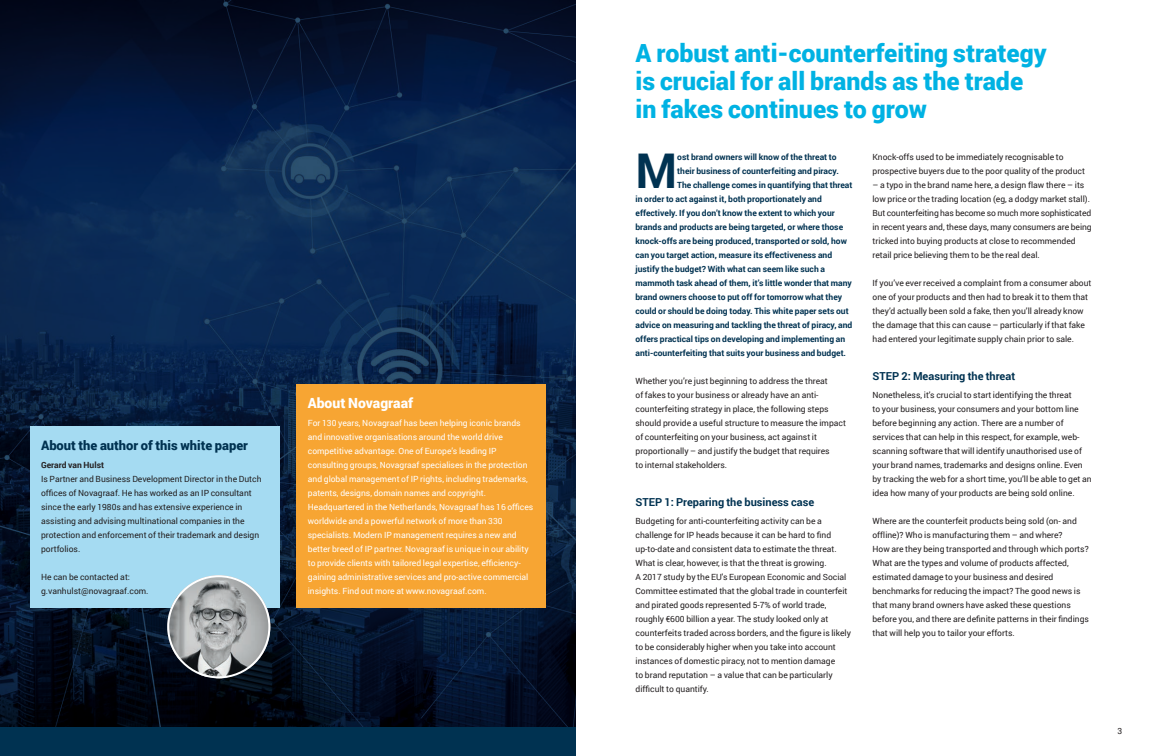
<style>
.page{position:relative;width:1152px;height:756px;background:#fff}
.page>*{position:absolute;margin:0;border:0;box-sizing:border-box;transform-origin:0 0}
.t1{font:700 47.9px "Roboto";color:#003251}
.t2{font:900 25px/28px "Roboto";color:#00b2e3}
.t3{font:900 14px "Roboto";color:#fff}
.t4{font:900 13px "Roboto";color:#003251}
.t5{font:700 11px "Roboto";color:#003251}
.t6{font:8.5px/14px "Roboto";color:#231f20}
.t7{font:700 8.5px "Roboto";color:#003251}
.t8{font:8.5px/14px "Roboto";color:#fff}
.t9{font:700 8.5px "Roboto";color:#231f20}
</style>
<div class="page">
<img style="left:0;top:0;width:576px;height:727px">
<div style="left:0;top:728px;width:576px;height:28px;background:#003251"></div>
<div style="left:30px;top:426px;width:249px;height:182px;background:#a5dbf2"></div>
<div style="left:297px;top:384px;width:249px;height:224px;background:#f7a533"></div>
<img style="left:167px;top:575px;width:103px;height:103px;border-radius:52px">
<div style="left:167px;top:575px;width:103px;height:103px;border:2px solid #fff;border-radius:50%"></div>
<h3 class="t4" style="left:41px;top:437px;width:208px">About the author of this white paper</h3>
<p class="t9" style="left:41px;top:459px;width:64px">Gerard van Hulst</p>
<p class="t6" style="left:41px;top:472px;width:222px">Is Partner and Business Development Director in the Dutch offices of Novagraaf. He has worked as an IP consultant since the early 1980s and has extensive experience in assisting and advising multinational companies in the protection and enforcement of their trademark and design portfolios.</p>
<p class="t6" style="left:41px;top:570px;width:109px">He can be contacted at: g.vanhulst@novagraaf.com.</p>
<h3 class="t3" style="left:308px;top:393px;width:107px">About Novagraaf</h3>
<p class="t8" style="left:308px;top:416px;width:227px">For 130 years, Novagraaf has been helping iconic brands and innovative organisations around the world drive competitive advantage. One of Europe’s leading IP consulting groups, Novagraaf specialises in the protection and global management of IP rights, including trademarks, patents, designs, domain names and copyright.<br>Headquartered in the Netherlands, Novagraaf has 16 offices worldwide and a powerful network of more than 330 specialists. Modern IP management requires a new and better breed of IP partner. Novagraaf is unique in our ability to provide clients with tailored legal expertise, efficiency&shy;gaining administrative services and pro-active commercial insights. Find out more at www.novagraaf.com.</p>
<h2 class="t2" style="left:636px;top:38px;width:413px">A robust anti-counterfeiting strategy is crucial for all brands as the trade in fakes continues to grow</h2>
<h1 class="t1" style="left:636px;top:138px;width:43px">M</h1>
<p class="t7" style="left:677px;top:151px;width:161px">ost brand owners will know of the threat to</p>
<p class="t6" style="left:873px;top:150px;width:214px">Knock-offs used to be immediately recognisable to prospective buyers due to the poor quality of the product</p>
<p class="t6" style="left:873px;top:178px;width:221px">– a typo in the brand name here, a design flaw there – its low price or the trading location (eg, a dodgy market stall).<br>But counterfeiting has become so much more sophisticated in recent years and, these days, many consumers are being tricked into buying products at close to recommended retail price believing them to be the real deal.</p>
<p class="t6" style="left:873px;top:276px;width:221px">If you’ve ever received a complaint from a consumer about one of your products and then had to break it to them that they’d actually been sold a fake, then you’ll already know the damage that this can cause – particularly if that fake had entered your legitimate supply chain prior to sale.</p>
<p class="t5" style="left:873px;top:369px;width:144px">STEP 2: Measuring the threat</p>
<p class="t6" style="left:873px;top:388px;width:221px">Nonetheless, it’s crucial to start identifying the threat<br>to your business, your consumers and your bottom line before beginning any action. There are a number of services that can help in this respect, for example, web&shy;scanning software that will identify unauthorised use of your brand names, trademarks and designs online. Even by tracking the web for a short time, you’ll be able to get an idea how many of your products are being sold online.</p>
<p class="t6" style="left:873px;top:514px;width:218px">Where are the counterfeit products being sold (on- and offline)? Who is manufacturing them – and where?<br>How are they being transported and through which ports?<br>What are the types and volume of products affected, estimated damage to your business and desired benchmarks for reducing the impact? The good news is that many brand owners have asked these questions before you, and there are definite patterns in their findings that will help you to tailor your efforts.</p>
<p class="t7" style="left:677px;top:165px;width:163px">their business of counterfeiting and piracy.</p>
<p class="t7" style="left:677px;top:179px;width:177px">The challenge comes in quantifying that threat</p>
<p class="t7" style="left:636px;top:193px;width:188px">in order to act against it, both proportionately and</p>
<p class="t7" style="left:636px;top:207px;width:201px">effectively. If you don’t know the extent to which your</p>
<p class="t7" style="left:636px;top:221px;width:209px">brands and products are being targeted, or where those</p>
<p class="t7" style="left:636px;top:235px;width:213px">knock-offs are being produced, transported or sold, how</p>
<p class="t7" style="left:636px;top:249px;width:198px">can you target action, measure its effectiveness and</p>
<p class="t7" style="left:636px;top:263px;width:191px">justify the budget? With what can seem like such a</p>
<p class="t7" style="left:636px;top:277px;width:218px">mammoth task ahead of them, it’s little wonder that many</p>
<p class="t7" style="left:636px;top:291px;width:208px">brand owners choose to put off for tomorrow what they</p>
<p class="t7" style="left:636px;top:305px;width:215px">could or should be doing today. This white paper sets out</p>
<p class="t7" style="left:636px;top:319px;width:218px">advice on measuring and tackling the threat of piracy, and</p>
<p class="t7" style="left:636px;top:333px;width:211px">offers practical tips on developing and implementing an</p>
<p class="t7" style="left:636px;top:347px;width:212px">anti-counterfeiting that suits your business and budget.</p>
<p class="t6" style="left:636px;top:374px;width:212px">Whether you’re just beginning to address the threat<br>of fakes to your business or already have an anti&shy;counterfeiting strategy in place, the following steps should provide a useful structure to measure the impact of counterfeiting on your business, act against it proportionally – and justify the budget that requires<br>to internal stakeholders.</p>
<p class="t5" style="left:636px;top:495px;width:180px">STEP 1: Preparing the business case</p>
<p class="t6" style="left:636px;top:514px;width:217px">Budgeting for anti-counterfeiting activity can be a challenge for IP heads because it can be hard to find up-to-date and consistent data to estimate the threat.<br>What is clear, however, is that the threat is growing.<br>A 2017 study by the EU's European Economic and Social Committee estimated that the global trade in counterfeit and pirated goods represented 5-7% of world trade, roughly €600 billion a year. The study looked only at counterfeits traded across borders, and the figure is likely to be considerably higher when you take into account instances of domestic piracy, not to mention damage<br>to brand reputation – a value that can be particularly difficult to quantify.</p>
<p class="t6" style="left:1117px;top:724px;width:6px">3</p>
</div>
